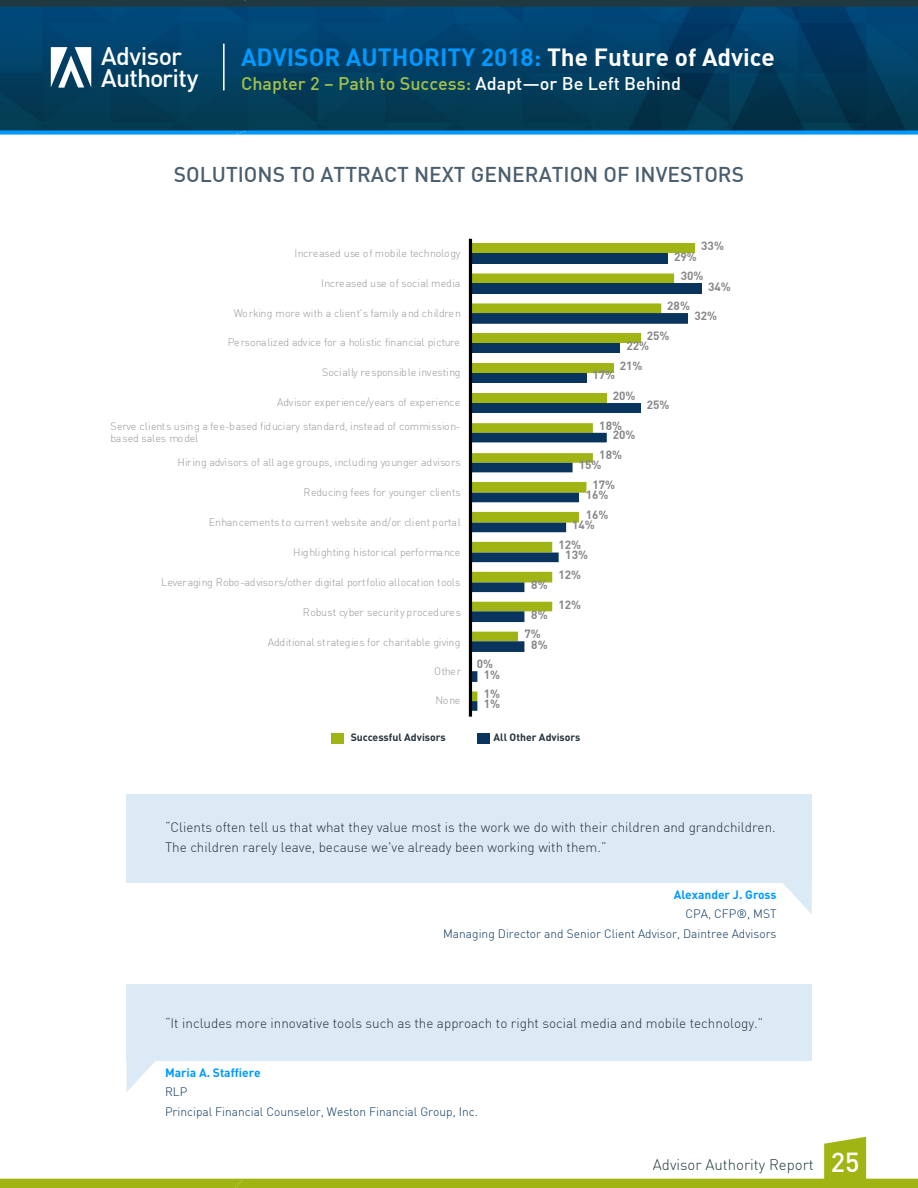
<style>
.page{position:relative;width:918px;height:1188px;background:#fff}
.page>*{position:absolute;margin:0;border:0;box-sizing:border-box;transform-origin:0 0}
.t1{font:500 27px "DIN";color:#fff}
.t2{font:500 24.9px/22.5px "DIN";letter-spacing:-.02em;color:#fff}
.t3{font:24.3px "DIN Bold";color:#09f}
.t4{font:500 21px "DIN";color:#4a5e6f}
.t5{font:500 18px "DIN";color:#a3c149}
.t6{font:300 15px "DIN";color:#203940}
.t7{font:300 13.5px/19.5px "DIN";color:#23323d}
.t8{font:300 12px/20px "DIN";color:#09345d}
.t9{font:700 12px "DIN";color:#09f}
.t10{font:11.7px "DIN Bold";color:#878787}
.t11{font:300 10.65px/12.9px "DIN";letter-spacing:-.01em;color:#979797}
.t12{font:700 10.5px "DIN";color:#23323d}
.s1{color:#fff}
</style>
<div class="page">
<img style="left:0;top:7px;width:918px;height:124px">
<svg style="left:0;top:131px;width:918px;height:4px"></svg>
<svg style="left:0;top:0;width:918px;height:7px"></svg>
<svg style="left:0;top:1137px;width:918px;height:51px"></svg>
<svg style="left:51px;top:47px;width:40px;height:41px"></svg>
<hr style="left:223px;top:44px;width:2px;height:46px;background:#fff">
<div style="left:471px;top:244px;width:223px;height:9px;background:#a0b513"></div>
<svg style="left:472px;top:274px;width:202px;height:39px;fill:#a0b513"></svg>
<div style="left:471px;top:253px;width:197px;height:11px;background:#09345d"></div>
<div style="left:471px;top:283px;width:231px;height:11px;background:#09345d"></div>
<svg style="left:472px;top:313px;width:216px;height:398px"></svg>
<hr style="left:469px;top:239px;width:3px;height:478px;background:#000">
<div style="left:331px;top:733px;width:13px;height:11px;background:#a0b513"></div>
<div style="left:477px;top:733px;width:13px;height:11px;background:#09345d"></div>
<svg style="left:126px;top:1060px;width:44px;height:32px"></svg>
<svg style="left:783px;top:883px;width:29px;height:31px"></svg>
<div style="left:126px;top:984px;width:686px;height:76px;background:#dbeaf5"></div>
<div style="left:126px;top:794px;width:686px;height:89px;background:#dbeaf5"></div>
<h2 class="t2" style="left:101px;top:44px;width:99px">Advisor<br>Authority</h2>
<h3 class="t3" style="left:241px;top:41px;width:535px">ADVISOR AUTHORITY 2018: <span class="s1">The Future of Advice</span></h3>
<h3 class="t5" style="left:241px;top:72px;width:442px">Chapter 2 – Path to Success: <span class="s1">Adapt—or Be Left Behind</span></h3>
<h3 class="t4" style="left:174px;top:161px;width:572px">SOLUTIONS TO ATTRACT NEXT GENERATION OF INVESTORS</h3>
<p class="t10" style="left:701px;top:238px;width:24px">33%</p>
<p class="t10" style="left:681px;top:268px;width:24px">30%</p>
<p class="t10" style="left:667px;top:298px;width:24px">28%</p>
<p class="t10" style="left:647px;top:328px;width:24px">25%</p>
<p class="t11" style="left:295px;top:247px;width:168px">Increased use of mobile technology</p>
<p class="t11" style="left:321px;top:277px;width:141px">Increased use of social media</p>
<p class="t11" style="left:234px;top:307px;width:229px">Working more with a client's family and children</p>
<p class="t11" style="left:228px;top:336px;width:234px">Personalized advice for a holistic financial picture</p>
<p class="t11" style="left:322px;top:366px;width:140px">Socially responsible investing</p>
<p class="t11" style="left:277px;top:396px;width:185px">Advisor experience/years of experience</p>
<p class="t11" style="left:111px;top:419px;width:351px">Serve clients using a fee-based fiduciary standard, instead of commission&shy;based sales model</p>
<p class="t11" style="left:178px;top:456px;width:285px">Hiring advisors of all age groups, including younger advisors</p>
<p class="t11" style="left:304px;top:485px;width:159px">Reducing fees for younger clients</p>
<p class="t11" style="left:209px;top:515px;width:254px">Enhancements to current website and/or client portal</p>
<p class="t11" style="left:293px;top:545px;width:169px">Highlighting historical performance</p>
<p class="t11" style="left:161px;top:575px;width:301px">Leveraging Robo-advisors/other digital portfolio allocation tools</p>
<p class="t11" style="left:303px;top:605px;width:160px">Robust cyber security procedures</p>
<p class="t11" style="left:268px;top:635px;width:194px">Additional strategies for charitable giving</p>
<p class="t11" style="left:434px;top:665px;width:28px">Other</p>
<p class="t11" style="left:436px;top:694px;width:26px">None</p>
<p class="t12" style="left:351px;top:730px;width:97px">Successful Advisors</p>
<p class="t12" style="left:494px;top:730px;width:88px">All Other Advisors</p>
<p class="t10" style="left:674px;top:249px;width:24px">29%</p>
<p class="t10" style="left:708px;top:279px;width:24px">34%</p>
<p class="t10" style="left:694px;top:309px;width:24px">32%</p>
<p class="t10" style="left:626px;top:339px;width:24px">22%</p>
<p class="t10" style="left:620px;top:358px;width:24px">21%</p>
<p class="t10" style="left:613px;top:388px;width:24px">20%</p>
<p class="t10" style="left:599px;top:418px;width:24px">18%</p>
<p class="t10" style="left:599px;top:448px;width:24px">18%</p>
<p class="t10" style="left:592px;top:478px;width:24px">17%</p>
<p class="t10" style="left:586px;top:507px;width:24px">16%</p>
<p class="t10" style="left:592px;top:367px;width:24px">17%</p>
<p class="t10" style="left:647px;top:397px;width:24px">25%</p>
<p class="t10" style="left:613px;top:427px;width:24px">20%</p>
<p class="t10" style="left:579px;top:457px;width:24px">15%</p>
<p class="t10" style="left:586px;top:487px;width:24px">16%</p>
<p class="t10" style="left:572px;top:517px;width:24px">14%</p>
<p class="t10" style="left:565px;top:547px;width:24px">13%</p>
<p class="t10" style="left:559px;top:537px;width:24px">12%</p>
<p class="t10" style="left:559px;top:567px;width:24px">12%</p>
<p class="t10" style="left:559px;top:597px;width:24px">12%</p>
<p class="t10" style="left:531px;top:577px;width:18px">8%</p>
<p class="t10" style="left:531px;top:607px;width:18px">8%</p>
<p class="t10" style="left:531px;top:637px;width:18px">8%</p>
<p class="t10" style="left:525px;top:626px;width:18px">7%</p>
<p class="t10" style="left:477px;top:656px;width:18px">0%</p>
<p class="t10" style="left:484px;top:686px;width:18px">1%</p>
<p class="t10" style="left:484px;top:667px;width:18px">1%</p>
<p class="t10" style="left:484px;top:697px;width:18px">1%</p>
<p class="t7" style="left:165px;top:818px;width:612px">“Clients often tell us that what they value most is the work we do with their children and grandchildren.<br>The children rarely leave, because we've already been working with them.”</p>
<p class="t9" style="left:674px;top:887px;width:104px">Alexander J. Gross</p>
<p class="t8" style="left:443px;top:904px;width:335px;line-height:19.5px;text-align:right">CPA, CFP®, MST<br>Managing Director and Senior Client Advisor, Daintree Advisors</p>
<p class="t7" style="left:165px;top:1013px;width:600px">“It includes more innovative tools such as the approach to right social media and mobile technology.”</p>
<p class="t9" style="left:165px;top:1065px;width:97px">Maria A. Staffiere</p>
<p class="t8" style="left:165px;top:1081px;width:314px">RLP<br>Principal Financial Counselor, Weston Financial Group, Inc.</p>
<h3 class="t6" style="left:653px;top:1155px;width:162px">Advisor Authority Report</h3>
<h1 class="t1" style="left:831px;top:1145px;width:30px">25</h1>
</div>
